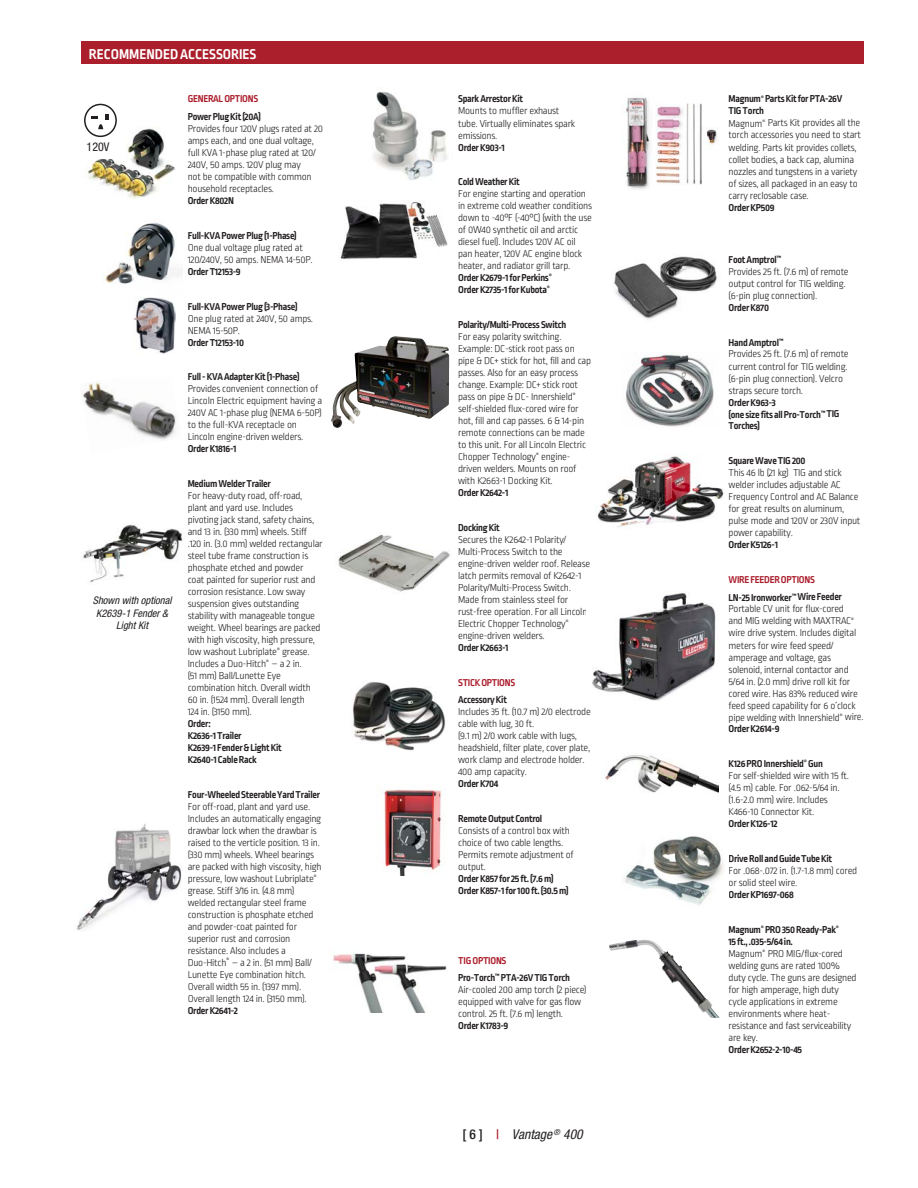
<style>
.page{position:relative;width:918px;height:1188px;background:#fff}
.page>*{position:absolute;margin:0;border:0;box-sizing:border-box;transform-origin:0 0}
.Red_Sub_Head{font:700 15px "Ropa Sans Pro";color:#fff}
.t1{font:italic condensed 13.5px "Helvetica Neue";color:#231f20}
.Body_Copy_Leading{font:condensed 12px "Helvetica Neue";color:#231f20}
.Options{font:300 10.5px/12px "Ropa Sans Pro";letter-spacing:-.025em;color:#231f20}
.Options-2{font:700 10.5px/12px "Ropa Sans Pro";letter-spacing:-.025em;color:#231f20}
.Options-3{font:700 10.5px "Ropa Sans Pro";letter-spacing:-.025em;color:#ab1e2c}
.t2{font:italic condensed 10.5px/12.6px "Helvetica Neue";color:#231f20;text-align:center}
.s1{font-weight:700}
.s2{font-weight:300}
.s3{font-weight:500;font-style:normal}
.s4{font-weight:500;font-style:normal;color:#ab1e2c}
</style>
<div class="page">
<img style="left:85px;top:127px;width:91px;height:72px">
<div style="left:85px;top:140px;width:39px;height:19px;background:#fff"></div>
<img style="left:83px;top:525px;width:100px;height:58px">
<img style="left:105px;top:222px;width:77px;height:62px">
<img style="left:133px;top:298px;width:42px;height:55px">
<div style="left:85px;top:104px;width:31px;height:32px;background:#fff;border-radius:50%"></div>
<div style="left:84px;top:104px;width:33px;height:33px;border:2px solid #231f20;border-radius:50%"></div>
<svg style="left:91px;top:114px;width:18px;height:15px"></svg>
<img style="left:77px;top:824px;width:105px;height:107px">
<img style="left:372px;top:91px;width:75px;height:89px">
<img style="left:340px;top:201px;width:108px;height:58px">
<img style="left:331px;top:337px;width:65px;height:91px">
<img style="left:352px;top:682px;width:93px;height:69px">
<img style="left:384px;top:789px;width:60px;height:86px">
<img style="left:338px;top:534px;width:112px;height:58px">
<img style="left:333px;top:953px;width:114px;height:59px">
<img style="left:626px;top:97px;width:92px;height:93px">
<img style="left:614px;top:256px;width:103px;height:63px">
<img style="left:626px;top:354px;width:88px;height:73px">
<img style="left:624px;top:836px;width:100px;height:69px">
<img style="left:82px;top:382px;width:94px;height:58px">
<div style="left:81px;top:41px;width:783px;height:22px;background:#ab1e2c"></div>
<img style="left:605px;top:755px;width:114px;height:38px">
<img style="left:609px;top:940px;width:81px;height:55px">
<img style="left:592px;top:593px;width:124px;height:108px">
<img style="left:597px;top:455px;width:127px;height:73px">
<p class="Red_Sub_Head" style="left:89px;top:45px;width:169px">RECOMMENDED ACCESSORIES</p>
<p class="Body_Copy_Leading" style="left:87px;top:139px;width:24px">120V</p>
<p class="t2" style="left:93px;top:594px;width:80px">Shown with optional<br>K2639-1 Fender &amp;<br>Light Kit</p>
<p class="Options-3" style="left:188px;top:93px;width:72px">GENERAL OPTIONS</p>
<p class="Options" style="left:188px;top:111px;width:137px"><span class="s1">Power Plug Kit (20A)<br></span>Provides four 120V plugs rated at 20 amps each, and one dual voltage, full KVA 1-phase plug rated at 120/<br>240V, 50 amps. 120V plug may<br>not be compatible with common household receptacles.<br><span class="s1">Order K802N</span></p>
<p class="Options" style="left:188px;top:230px;width:126px"><span class="s1">Full-KVA Power Plug (1-Phase)<br></span>One dual voltage plug rated at<br>120/240V, 50 amps. NEMA 14-50P.<br><span class="s1">Order T12153-9</span></p>
<p class="Options-2" style="left:188px;top:301px;width:127px">Full-KVA Power Plug (3-Phase)<br><span class="s2">One plug rated at 240V, 50 amps.<br>NEMA 15-50P.<br></span>Order T12153-10</p>
<p class="Options" style="left:188px;top:372px;width:136px"><span class="s1">Full - KVA Adapter Kit (1-Phase)<br></span>Provides convenient connection of<br>Lincoln Electric equipment having a<br>240V AC 1-phase plug (NEMA 6-50P) to the full-KVA receptacle on<br>Lincoln engine-driven welders.<br><span class="s1">Order K1816-1</span></p>
<p class="Options" style="left:188px;top:478px;width:137px"><span class="s1">Medium Welder Trailer<br></span>For heavy-duty road, off-road, plant and yard use. Includes pivoting jack stand, safety chains, and 13 in. (330 mm) wheels. Stiff .120 in. (3.0 mm) welded rectangular steel tube frame construction is phosphate etched and powder<br>coat painted for superior rust and corrosion resistance. Low sway suspension gives outstanding stability with manageable tongue weight. Wheel bearings are packed with high viscosity, high pressure, low washout Lubriplate<sup>®</sup> grease.<br>Includes a Duo-Hitch<sup>®</sup> – a 2 in.<br>(51 mm) Ball/Lunette Eye combination hitch. Overall width<br>60 in. (1524 mm). Overall length<br>124 in. (3150 mm).<br><span class="s1">Order:<br>K2636-1 Trailer<br>K2639-1 Fender &amp; Light Kit<br>K2640-1 Cable Rack</span></p>
<p class="Options" style="left:188px;top:789px;width:135px"><span class="s1">Four-Wheeled Steerable Yard Trailer<br></span>For off-road, plant and yard use.<br>Includes an automatically engaging drawbar lock when the drawbar is raised to the verticle position. 13 in. (330 mm) wheels. Wheel bearings are packed with high viscosity, high pressure, low washout Lubriplate<sup>® </sup>grease. Stiff 3/16 in. (4.8 mm) welded rectangular steel frame construction is phosphate etched and powder-coat painted for superior rust and corrosion resistance. Also includes a<br>Duo-Hitch<sup>®</sup> – a 2 in. (51 mm) Ball/<br>Lunette Eye combination hitch.<br>Overall width 55 in. (1397 mm).<br>Overall length 124 in. (3150 mm).<br><span class="s1">Order K2641-2</span></p>
<p class="Options" style="left:458px;top:94px;width:119px"><span class="s1">Spark Arrestor Kit<br></span>Mounts to muffler exhaust tube. Virtually eliminates spark emissions.<br><span class="s1">Order K903-1</span></p>
<p class="Options" style="left:458px;top:177px;width:135px"><span class="s1">Cold Weather Kit<br></span>For engine starting and operation in extreme cold weather conditions down to -40°F (-40°C) (with the use of 0W40 synthetic oil and arctic diesel fuel). Includes 120V AC oil pan heater, 120V AC engine block heater, and radiator grill tarp.<br><span class="s1">Order K2679-1 for Perkins</span><sup>®<br></sup><span class="s1">Order K2735-1 for Kubota</span><sup>®</sup></p>
<p class="Options" style="left:458px;top:319px;width:134px"><span class="s1">Polarity/Multi-Process Switch<br></span>For easy polarity switching.<br>Example: DC-stick root pass on pipe &amp; DC+ stick for hot, fill and cap passes. Also for an easy process change. Example: DC+ stick root pass on pipe &amp; DC- Innershield<sup>® </sup>self-shielded flux-cored wire for hot, fill and cap passes. 6 &amp; 14-pin remote connections can be made to this unit. For all Lincoln Electric<br>Chopper Technology<sup>®</sup> engine&shy;driven welders. Mounts on roof with K2663-1 Docking Kit.<br><span class="s1">Order K2642-1</span></p>
<p class="Options" style="left:458px;top:522px;width:134px"><span class="s1">Docking Kit<br></span>Secures the K2642-1 Polarity/<br>Multi-Process Switch to the engine-driven welder roof. Release latch permits removal of K2642-1<br>Polarity/Multi-Process Switch.<br>Made from stainless steel for rust-free operation. For all Lincoln<br>Electric Chopper Technology<sup>® </sup>engine-driven welders.<br><span class="s1">Order K2663-1</span></p>
<p class="Options-3" style="left:458px;top:676px;width:59px">STICK OPTIONS</p>
<p class="Options" style="left:458px;top:694px;width:134px"><span class="s1">Accessory Kit<br></span>Includes 35 ft. (10.7 m) 2/0 electrode cable with lug, 30 ft.<br>(9.1 m) 2/0 work cable with lugs, headshield, filter plate, cover plate, work clamp and electrode holder.<br>400 amp capacity.<br><span class="s1">Order K704</span></p>
<p class="Options" style="left:458px;top:813px;width:117px"><span class="s1">Remote Output Control<br></span>Consists of a control box with choice of two cable lengths.<br>Permits remote adjustment of output.<br><span class="s1">Order K857 for 25 ft. (7.6 m)<br>Order K857-1 for 100 ft. (30.5 m)</span></p>
<p class="Options-3" style="left:458px;top:954px;width:50px">TIG OPTIONS</p>
<p class="Options" style="left:458px;top:972px;width:130px"><span class="s1">Pro-Torch</span><sup>™</sup> <span class="s1">PTA-26V TIG Torch<br></span>Air-cooled 200 amp torch (2 piece) equipped with valve for gas flow control. 25 ft. (7.6 m) length.<br><span class="s1">Order K1783-9</span></p>
<p class="t1" style="left:463px;top:1126px;width:122px"><span class="s3">[ 6 ]</span> <span class="s4">|</span> Vantage <sup>®</sup> 400</p>
<p class="Options" style="left:729px;top:94px;width:134px"><span class="s1">Magnum</span><sup>®</sup> <span class="s1">Parts Kit for PTA-26V<br>TIG Torch<br></span>Magnum<sup>®</sup> Parts Kit provides all the torch accessories you need to start welding. Parts kit provides collets, collet bodies, a back cap, alumina nozzles and tungstens in a variety of sizes, all packaged in an easy to carry reclosable case.<br><span class="s1">Order KP509</span></p>
<p class="Options" style="left:729px;top:254px;width:122px"><span class="s1">Foot Amptrol</span><sup>™<br></sup>Provides 25 ft. (7.6 m) of remote output control for TIG welding. (6-pin plug connection).<br><span class="s1">Order K870</span></p>
<p class="Options" style="left:729px;top:337px;width:122px"><span class="s1">Hand Amptrol</span><sup>™<br></sup>Provides 25 ft. (7.6 m) of remote current control for TIG welding. (6-pin plug connection). Velcro straps secure torch.<br><span class="s1">Order K963-3<br>(one size fits all Pro-Torch</span><sup>™</sup> <span class="s1">TIG<br>Torches)</span></p>
<p class="Options" style="left:729px;top:456px;width:133px"><span class="s1">Square Wave TIG 200<br></span>This 46 lb (21 kg) TIG and stick welder includes adjustable AC<br>Frequency Control and AC Balance for great results on aluminum, pulse mode and 120V or 230V input power capability.<br><span class="s1">Order K5126-1</span></p>
<p class="Options-3" style="left:729px;top:574px;width:88px">WIRE FEEDER OPTIONS</p>
<p class="Options" style="left:729px;top:592px;width:137px"><span class="s1">LN-25 Ironworker</span><sup>™</sup> <span class="s1">Wire Feeder<br></span>Portable CV unit for flux-cored<br>and MIG welding with MAXTRAC<sup>® </sup>wire drive system. Includes digital meters for wire feed speed/ amperage and voltage, gas solenoid, internal contactor and<br>5/64 in. (2.0 mm) drive roll kit for cored wire. Has 83% reduced wire feed speed capability for 6 o’clock pipe welding with Innershield<sup>®</sup> wire.<br><span class="s1">Order K2614-9</span></p>
<p class="Options" style="left:729px;top:759px;width:122px"><span class="s1">K126 PRO Innershield</span><sup>®</sup> <span class="s1">Gun<br></span>For self-shielded wire with 15 ft. (4.5 m) cable. For .062-5/64 in. (1.6-2.0 mm) wire. Includes<br>K466-10 Connector Kit.<br><span class="s1">Order K126-12</span></p>
<p class="Options" style="left:729px;top:853px;width:130px"><span class="s1">Drive Roll and Guide Tube Kit<br></span>For .068-.072 in. (1.7-1.8 mm) cored or solid steel wire.<br><span class="s1">Order KP1697-068</span></p>
<p class="Options" style="left:729px;top:924px;width:129px"><span class="s1">Magnum</span><sup>®</sup> <span class="s1">PRO 350 Ready-Pak</span><sup>®<br></sup><span class="s1">15 ft., .035-5/64 in.<br></span>Magnum<sup>®</sup> PRO MIG/flux-cored welding guns are rated 100% duty cycle. The guns are designed for high amperage, high duty cycle applications in extreme environments where heat&shy;resistance and fast serviceability are key.<br><span class="s1">Order K2652-2-10-45</span></p>
</div>
